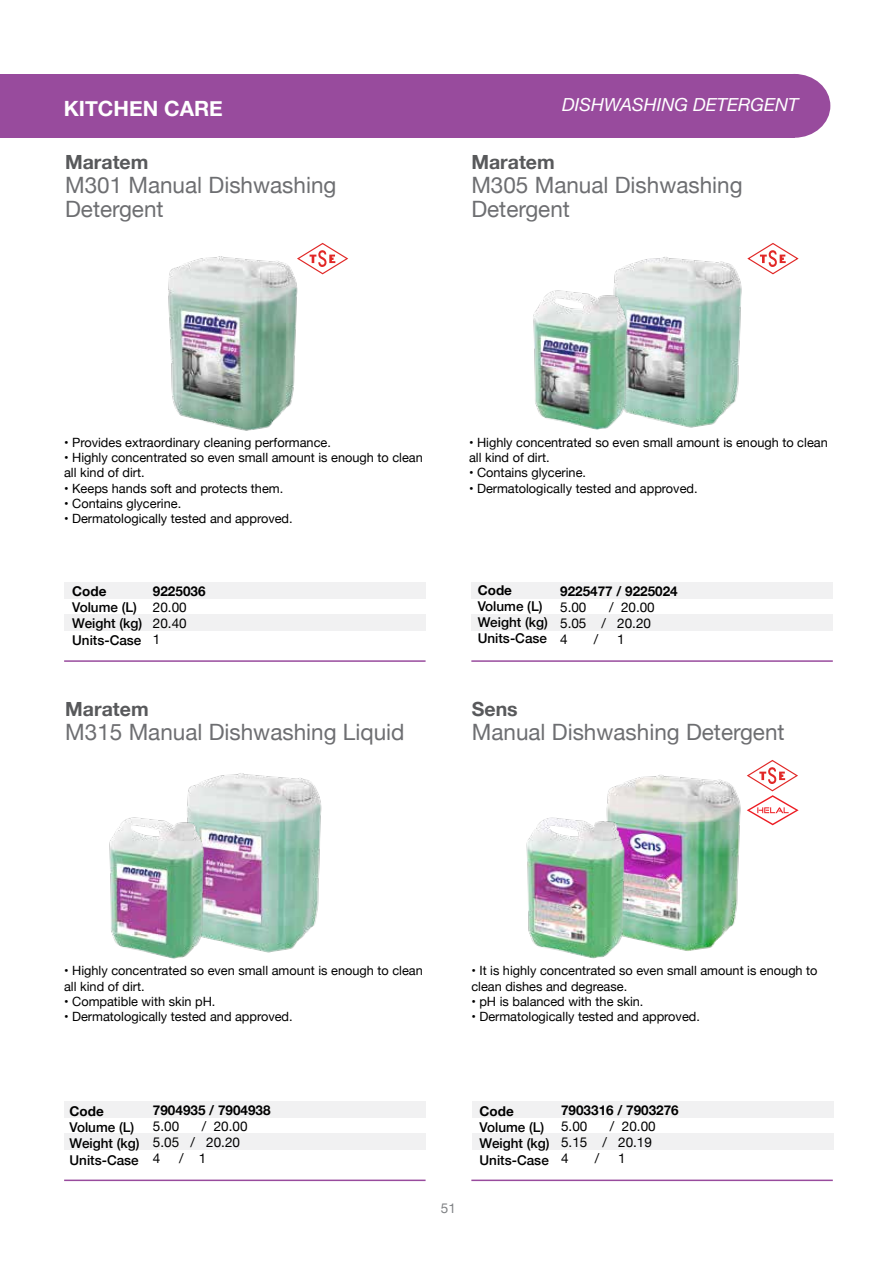
<style>
.page{position:relative;width:893px;height:1263px;background:#fff}
.page>*{position:absolute;margin:0;border:0;box-sizing:border-box;transform-origin:0 0}
.t1{font:22.5px/24px "Helvetica Neue";color:#6d6e71}
.t2{font:700 21px "Helvetica Neue";color:#fff}
.t3{font:700 19.5px "Helvetica Neue";color:#58595b}
.t4{font:italic 18px "Helvetica Neue";color:#fff}
.t5{font:500 13.5px/16.2px "Helvetica Neue";color:#000}
.t6{font:13.5px/16.2px "Helvetica Neue";color:#000}
.t7{font:700 13.5px "Helvetica Neue";color:#000}
.t8{font:13.5px "Helvetica Neue";color:#808285}
.t9{font:12.75px/15.3px "Helvetica Neue";color:#000}
</style>
<div class="page">
<div style="left:0;top:74px;width:794px;height:64px;background:#984b9d"></div>
<div style="left:758px;top:74px;width:72px;height:64px;background:#984b9d;border-radius:50%"></div>
<hr style="left:64px;top:660px;width:362px;height:2px;background:#984b9d">
<hr style="left:471px;top:660px;width:362px;height:2px;background:#984b9d">
<hr style="left:64px;top:1179px;width:362px;height:2px;background:#984b9d">
<hr style="left:471px;top:1179px;width:362px;height:2px;background:#984b9d">
<div style="left:64px;top:614px;width:361px;height:16px;background:#f1f1f2"></div>
<div style="left:64px;top:583px;width:361px;height:16px;background:#f1f1f2"></div>
<div style="left:471px;top:614px;width:362px;height:16px;background:#f1f1f2"></div>
<div style="left:471px;top:583px;width:362px;height:16px;background:#f1f1f2"></div>
<div style="left:472px;top:1133px;width:362px;height:16px;background:#f1f1f2"></div>
<div style="left:472px;top:1101px;width:362px;height:17px;background:#f1f1f2"></div>
<div style="left:64px;top:1133px;width:361px;height:16px;background:#f1f1f2"></div>
<div style="left:64px;top:1101px;width:361px;height:17px;background:#f1f1f2"></div>
<img style="left:606px;top:775px;width:135px;height:176px">
<img style="left:526px;top:815px;width:100px;height:144px">
<img style="left:187px;top:773px;width:135px;height:180px">
<img style="left:109px;top:815px;width:97px;height:144px">
<img style="left:168px;top:256px;width:130px;height:175px">
<svg style="left:296px;top:242px;width:53px;height:33px"></svg>
<img style="left:614px;top:257px;width:128px;height:171px">
<img style="left:533px;top:289px;width:96px;height:141px">
<svg style="left:747px;top:243px;width:52px;height:32px"></svg>
<svg style="left:747px;top:760px;width:52px;height:65px"></svg>
<h2 class="t2" style="left:64px;top:92px;width:161px">KITCHEN CARE</h2>
<h3 class="t3" style="left:65px;top:147px;width:85px">Maratem</h3>
<h1 class="t1" style="left:65px;top:174px;width:273px">M301 Manual Dishwashing<br>Detergent</h1>
<h3 class="t4" style="left:562px;top:91px;width:238px">DISHWASHING DETERGENT</h3>
<h3 class="t3" style="left:471px;top:147px;width:85px">Maratem</h3>
<h1 class="t1" style="left:471px;top:174px;width:273px">M305 Manual Dishwashing<br>Detergent</h1>
<p class="t9" style="left:64px;top:435px;width:268px">• Provides extraordinary cleaning performance.</p>
<p class="t9" style="left:64px;top:451px;width:360px">• Highly concentrated so even small amount is enough to clean all kind of dirt.</p>
<p class="t9" style="left:64px;top:481px;width:221px">• Keeps hands soft and protects them.</p>
<p class="t9" style="left:64px;top:496px;width:119px">• Contains glycerine.</p>
<p class="t9" style="left:64px;top:512px;width:230px">• Dermatologically tested and approved.</p>
<p class="t7" style="left:72px;top:581px;width:36px">Code</p>
<p class="t5" style="left:72px;top:598px;width:72px">Volume (L)<br>Weight (kg)<br>Units-Case</p>
<p class="t7" style="left:153px;top:580px;width:54px">9225036</p>
<p class="t6" style="left:153px;top:600px;width:35px;text-align:justify">20.00<br>20.40<br>1</p>
<h3 class="t3" style="left:65px;top:694px;width:85px">Maratem</h3>
<h1 class="t1" style="left:65px;top:721px;width:341px">M315 Manual Dishwashing Liquid</h1>
<p class="t9" style="left:469px;top:435px;width:360px">• Highly concentrated so even small amount is enough to clean all kind of dirt.</p>
<p class="t9" style="left:469px;top:466px;width:119px">• Contains glycerine.</p>
<p class="t9" style="left:469px;top:481px;width:230px">• Dermatologically tested and approved.</p>
<p class="t7" style="left:478px;top:579px;width:36px">Code</p>
<p class="t5" style="left:478px;top:597px;width:72px">Volume (L)<br>Weight (kg)<br>Units-Case</p>
<p class="t7" style="left:560px;top:580px;width:119px">9225477 / 9225024</p>
<p class="t6" style="left:560px;top:600px;width:28px">5.00</p>
<p class="t6" style="left:560px;top:600px;width:96px;text-indent:49px">/ 20.00<br>5.05 / 20.20<br>4</p>
<p class="t6" style="left:594px;top:632px;width:6px">/</p>
<p class="t6" style="left:617px;top:632px;width:9px">1</p>
<h3 class="t3" style="left:472px;top:694px;width:47px">Sens</h3>
<h1 class="t1" style="left:472px;top:721px;width:314px">Manual Dishwashing Detergent</h1>
<p class="t9" style="left:64px;top:964px;width:360px">• Highly concentrated so even small amount is enough to clean all kind of dirt.</p>
<p class="t9" style="left:64px;top:994px;width:153px">• Compatible with skin pH.</p>
<p class="t9" style="left:64px;top:1010px;width:230px">• Dermatologically tested and approved.</p>
<p class="t9" style="left:471px;top:964px;width:348px">• It is highly concentrated so even small amount is enough to clean dishes and degrease.</p>
<p class="t9" style="left:471px;top:994px;width:174px">• pH is balanced with the skin.</p>
<p class="t9" style="left:471px;top:1010px;width:230px">• Dermatologically tested and approved.</p>
<p class="t7" style="left:70px;top:1100px;width:36px">Code</p>
<p class="t5" style="left:70px;top:1118px;width:72px">Volume (L)<br>Weight (kg)<br>Units-Case</p>
<p class="t7" style="left:153px;top:1099px;width:119px">7904935 / 7904938</p>
<p class="t6" style="left:153px;top:1119px;width:28px">5.00</p>
<p class="t6" style="left:153px;top:1119px;width:96px;text-indent:49px">/ 20.00<br>5.05 / 20.20<br>4</p>
<p class="t6" style="left:179px;top:1151px;width:29px">/ 1</p>
<p class="t8" style="left:441px;top:1198px;width:17px">51</p>
<p class="t7" style="left:480px;top:1100px;width:36px">Code</p>
<p class="t5" style="left:480px;top:1118px;width:72px">Volume (L)<br>Weight (kg)<br>Units-Case</p>
<p class="t7" style="left:561px;top:1099px;width:119px">7903316 / 7903276</p>
<p class="t6" style="left:561px;top:1119px;width:28px">5.00</p>
<p class="t6" style="left:561px;top:1119px;width:96px;text-indent:49px">/ 20.00<br>5.15 / 20.19<br>4</p>
<p class="t6" style="left:595px;top:1151px;width:6px">/</p>
<p class="t6" style="left:618px;top:1151px;width:9px">1</p>
</div>
